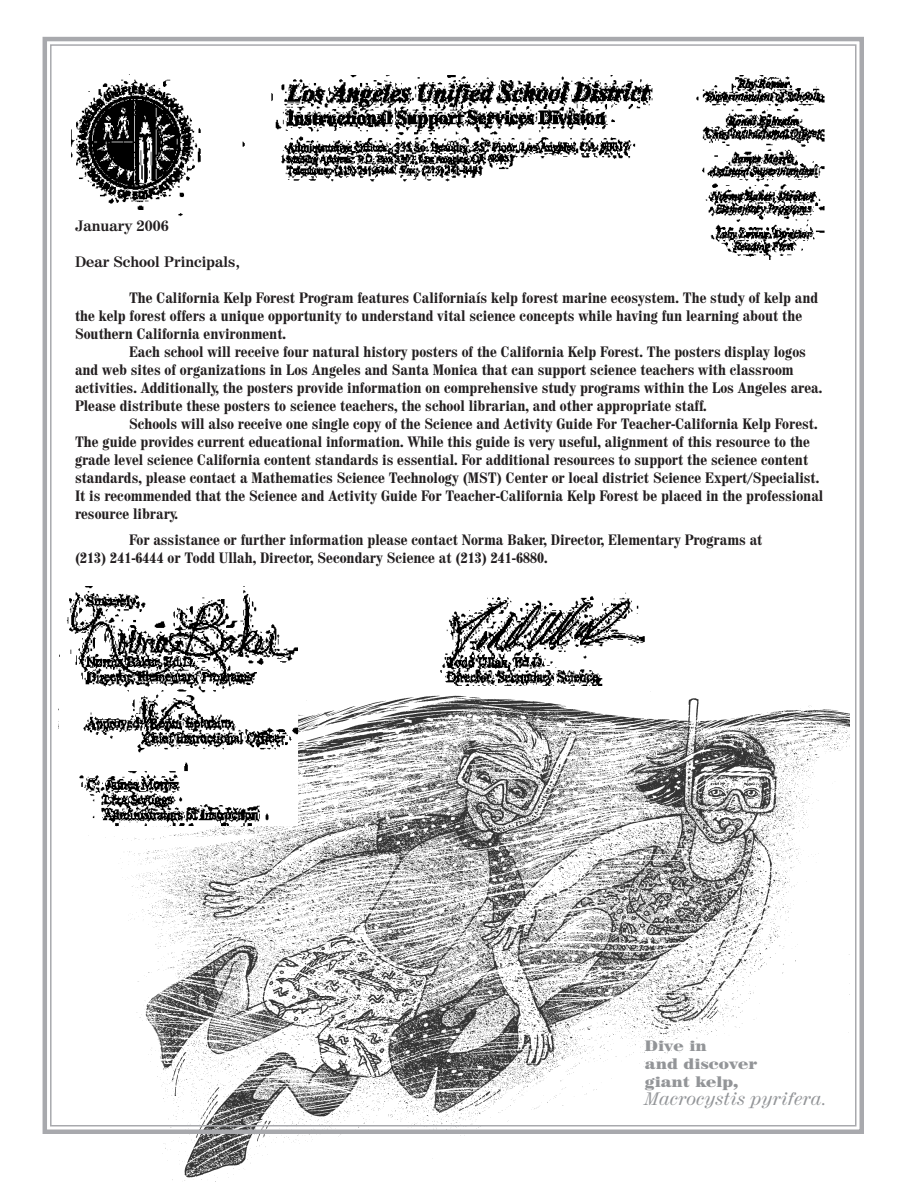
<style>
.page{position:relative;width:918px;height:1188px;background:#fff}
.page>*{position:absolute;margin:0;border:0;box-sizing:border-box;transform-origin:0 0}
.t1{font:italic 18px "Century 725 BT";color:#939598}
.t2{font:700 condensed 15px/18px "Century 725 BT";color:#231f20}
.t3{font:700 15px "Century 725 BT";color:#231f20}
.t4{font:900 15px/18px "Century 725 BT";color:#939598}
</style>
<div class="page">
<img style="left:55px;top:691px;width:794px;height:490px">
<div style="left:43px;top:37px;width:821px;height:1097px;border:4px solid #a8a9ad"></div>
<img style="left:137px;top:75px;width:688px;height:185px">
<img style="left:72px;top:74px;width:169px;height:135px">
<img style="left:59px;top:586px;width:239px;height:239px">
<img style="left:440px;top:592px;width:205px;height:94px">
<p class="t3" style="left:75px;top:221px;width:95px">January 2006</p>
<p class="t3" style="left:75px;top:257px;width:166px">Dear School Principals,</p>
<p class="t2" style="left:75px;top:290px;width:745px;text-indent:54px">The California Kelp Forest Program features Californiaís kelp forest marine ecosystem. The study of kelp and the kelp forest offers a unique opportunity to understand vital science concepts while having fun learning about the<br>Southern California environment.</p>
<p class="t2" style="left:75px;top:344px;width:749px;text-indent:54px">Each school will receive four natural history posters of the California Kelp Forest. The posters display logos and web sites of organizations in Los Angeles and Santa Monica that can support science teachers with classroom activities. Additionally, the posters provide information on comprehensive study programs within the Los Angeles area.<br>Please distribute these posters to science teachers, the school librarian, and other appropriate staff.</p>
<p class="t2" style="left:75px;top:416px;width:750px;text-indent:54px">Schools will also receive one single copy of the Science and Activity Guide For Teacher-California Kelp Forest.<br>The guide provides current educational information. While this guide is very useful, alignment of this resource to the grade level science California content standards is essential. For additional resources to support the science content standards, please contact a Mathematics Science Technology (MST) Center or local district Science Expert/Specialist.<br>It is recommended that the Science and Activity Guide For Teacher-California Kelp Forest be placed in the professional resource library.</p>
<p class="t2" style="left:75px;top:532px;width:689px;text-indent:54px">For assistance or further information please contact Norma Baker, Director, Elementary Programs at (213) 241-6444 or Todd Ullah, Director, Secondary Science at (213) 241-6880.</p>
<p class="t4" style="left:645px;top:1039px;width:114px">Dive in<br>and discover giant kelp,</p>
<p class="t1" style="left:645px;top:1093px;width:183px">Macrocystis pyrifera.</p>
</div>
